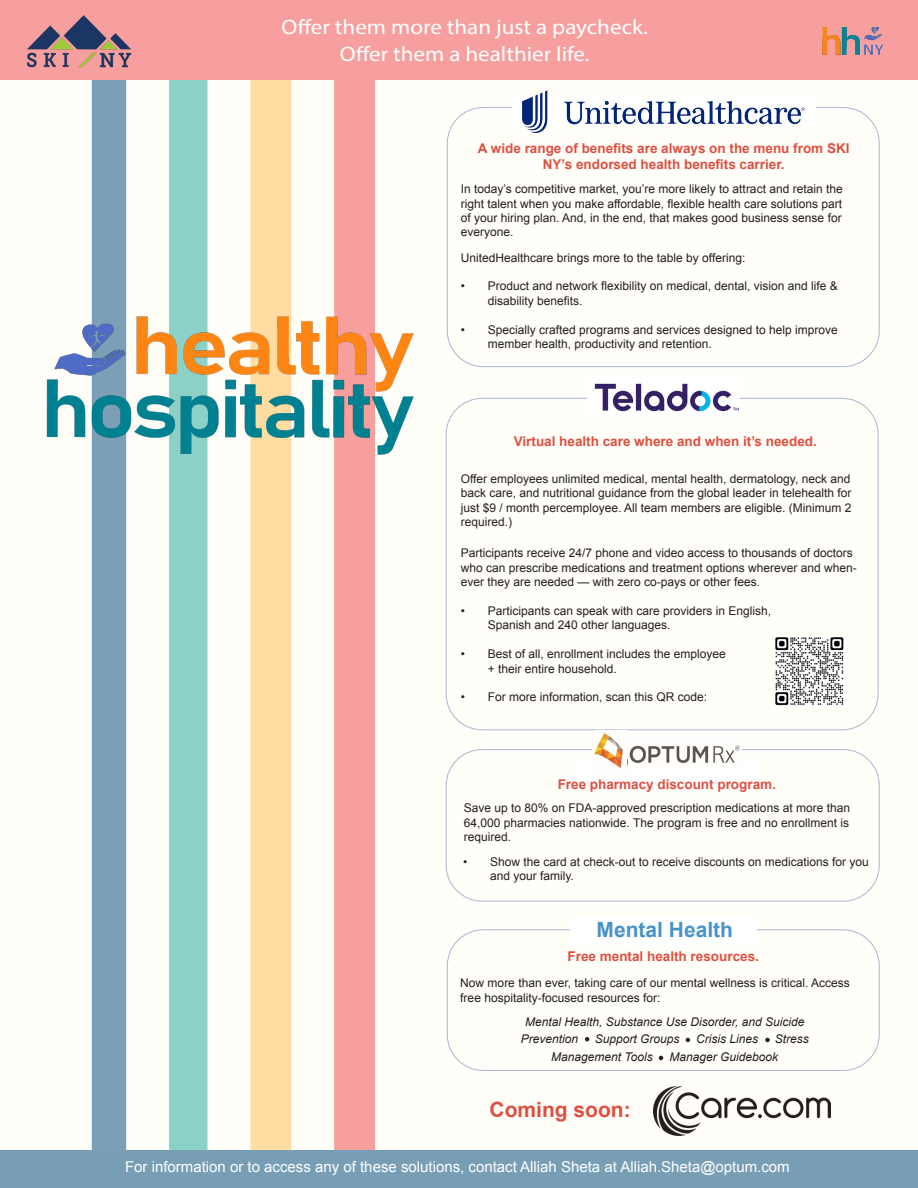
<style>
.page{position:relative;width:918px;height:1188px;background:#fff}
.page>*{position:absolute;margin:0;border:0;box-sizing:border-box;transform-origin:0 0}
.t1{font:21px "Myriad Pro";color:#fff;scale:1.1 1}
.t2{font:700 21px "Arial";color:#4893c8}
.t3{font:700 21px "Arial";color:#de5040}
.t4{font:15px "Arial";color:#fff}
.t5{font:700 13.5px/16.2px "Arial";color:#de5040;text-align:center}
.t6{font:12px/14.4px "Arial";color:#231f20}
.t7{font:italic 12px "Arial";color:#231f20}
</style>
<div class="page">
<img style="left:523px;top:90px;width:282px;height:42px">
<img style="left:594px;top:383px;width:145px;height:29px">
<div style="left:446px;top:749px;width:434px;height:153px;border:1px solid #253f8e;border-radius:36px"></div>
<img style="left:593px;top:743px;width:148px;height:23px">
<img style="left:594px;top:733px;width:33px;height:36px">
<div style="left:447px;top:929px;width:433px;height:142px;border:1px solid #253f8e;border-radius:36px"></div>
<div style="left:570px;top:916px;width:186px;height:30px;background:#fff"></div>
<svg style="left:585px;top:1037px;width:4px;height:4px"></svg>
<svg style="left:686px;top:1038px;width:4px;height:4px"></svg>
<svg style="left:765px;top:1038px;width:5px;height:4px"></svg>
<svg style="left:659px;top:1056px;width:4px;height:4px"></svg>
<img style="left:775px;top:637px;width:69px;height:69px">
<img style="left:653px;top:1086px;width:177px;height:50px">
<img style="left:0;top:80px;width:405px;height:1071px">
<img style="left:28px;top:296px;width:386px;height:167px">
<div style="left:0;top:1151px;width:918px;height:37px;background:#789eb6"></div>
<div style="left:0;top:0;width:918px;height:80px;background:#f69f9e"></div>
<img style="left:26px;top:15px;width:106px;height:53px">
<img style="left:822px;top:26px;width:62px;height:29px">
<p class="t1" style="left:281px;top:14px;width:335px">Offer them more than just a paycheck.</p>
<p class="t1" style="left:340px;top:41px;width:229px">Offer them a healthier life.</p>
<p class="t5" style="left:478px;top:141px;width:373px">A wide range of benefits are always on the menu from SKI<br>NY’s endorsed health benefits carrier.</p>
<p class="t6" style="left:461px;top:182px;width:383px;text-align:justify">In today’s competitive market, you’re more likely to attract and retain the right talent when you make affordable, flexible health care solutions part of your hiring plan. And, in the end, that makes good business sense for everyone.</p>
<p class="t6" style="left:461px;top:250px;width:286px">UnitedHealthcare brings more to the table by offering:</p>
<p class="t6" style="left:488px;top:279px;width:352px;text-indent:-27px">• Product and network flexibility on medical, dental, vision and life &amp; disability benefits.</p>
<p class="t6" style="left:488px;top:322px;width:352px;text-indent:-27px">• Specially crafted programs and services designed to help improve member health, productivity and retention.</p>
<p class="t5" style="left:514px;top:434px;width:305px">Virtual health care where and when it’s needed.</p>
<p class="t6" style="left:461px;top:472px;width:392px;text-align:justify">Offer employees unlimited medical, mental health, dermatology, neck and back care, and nutritional guidance from the global leader in telehealth for just $9 / month percemployee. All team members are eligible. (Minimum 2</p>
<p class="t6" style="left:461px;top:515px;width:53px">required.)</p>
<p class="t6" style="left:461px;top:546px;width:398px">Participants receive 24/7 phone and video access to thousands of doctors who can prescribe medications and treatment options wherever and when&shy;ever they are needed — with zero co-pays or other fees.</p>
<p class="t6" style="left:488px;top:604px;width:285px;text-indent:-27px">• Participants can speak with care providers in English,<br>Spanish and 240 other languages.</p>
<p class="t6" style="left:488px;top:647px;width:240px;text-indent:-27px">• Best of all, enrollment includes the employee + their entire household.</p>
<p class="t6" style="left:461px;top:690px;width:248px">• For more information, scan this QR code:</p>
<p class="t5" style="left:558px;top:777px;width:220px">Free pharmacy discount program.</p>
<p class="t6" style="left:464px;top:801px;width:388px;text-align:justify">Save up to 80% on FDA-approved prescription medications at more than 64,000 pharmacies nationwide. The program is free and no enrollment is required.</p>
<p class="t6" style="left:490px;top:855px;width:380px;text-indent:-27px">• Show the card at check-out to receive discounts on medications for you and your family.</p>
<p class="t2" style="left:597px;top:916px;width:138px">Mental Health</p>
<p class="t5" style="left:568px;top:949px;width:193px">Free mental health resources.</p>
<p class="t6" style="left:460px;top:976px;width:391px">Now more than ever, taking care of our mental wellness is critical. Access free hospitality-focused resources for:</p>
<p class="t7" style="left:525px;top:1014px;width:281px">Mental Health, Substance Use Disorder, and Suicide</p>
<p class="t7" style="left:521px;top:1031px;width:59px">Prevention</p>
<p class="t7" style="left:595px;top:1031px;width:86px">Support Groups</p>
<p class="t7" style="left:696px;top:1031px;width:64px">Crisis Lines</p>
<p class="t7" style="left:775px;top:1031px;width:36px">Stress</p>
<p class="t7" style="left:551px;top:1049px;width:103px">Management Tools</p>
<p class="t7" style="left:670px;top:1049px;width:110px">Manager Guidebook</p>
<p class="t3" style="left:490px;top:1095px;width:143px">Coming soon:</p>
<p class="t4" style="left:125px;top:1157px;width:666px">For information or to access any of these solutions, contact Alliah Sheta at Alliah.Sheta@optum.com</p>
</div>
